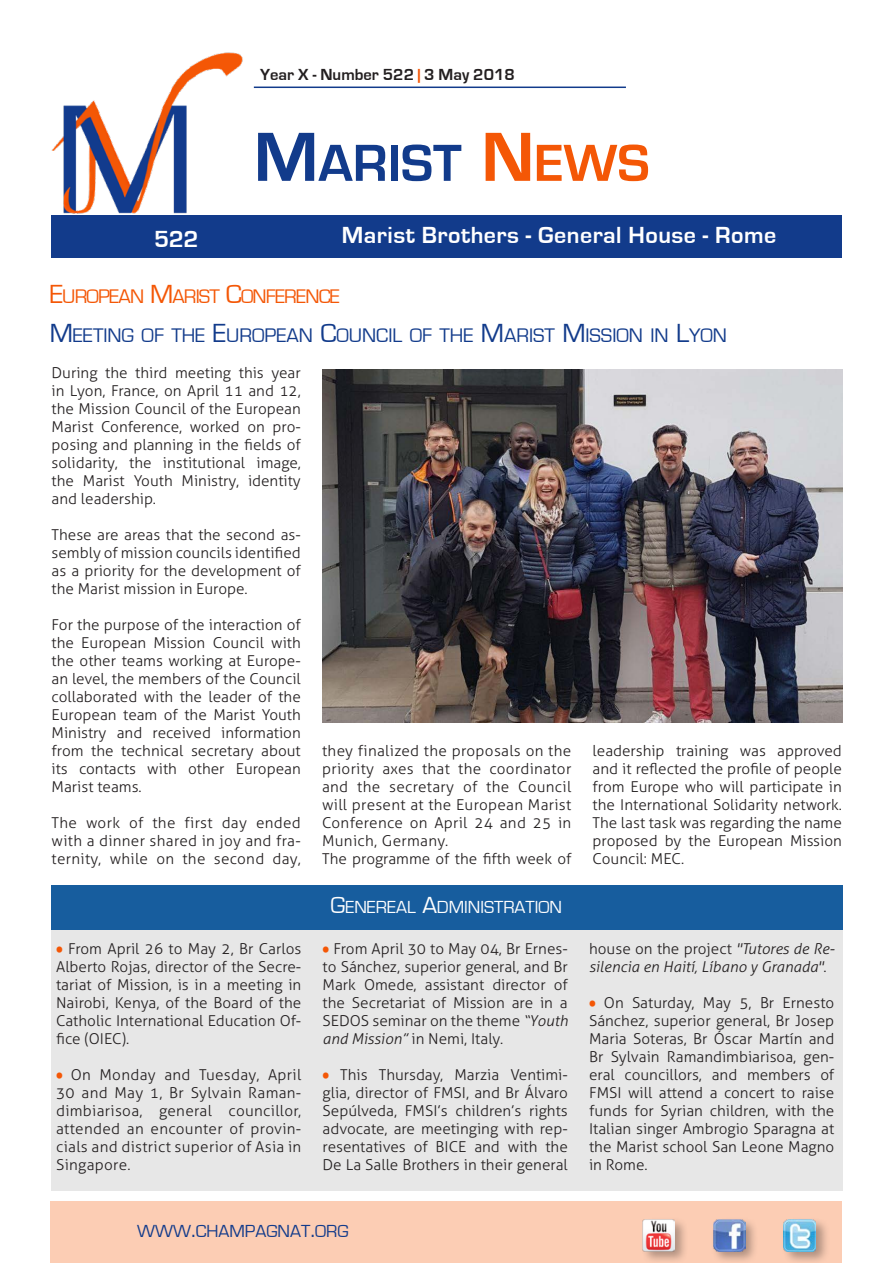
<style>
.page{position:relative;width:893px;height:1263px;background:#fff}
.page>*{position:absolute;margin:0;border:0;box-sizing:border-box;transform-origin:0 0}
.t1{font:700 54px "Eurostile";color:#123b8b}
.t2{font:700 24px "Eurostile";letter-spacing:.02em;color:#fff}
.Titolo{font:20.25px "Eurostile";color:#123b8b}
.Titolo-2{font:20.25px "Eurostile";letter-spacing:-.04em;color:#f45706}
.TitoloBox{font:18px "Eurostile";color:#fff}
.t3{font:18px "Eurostile";color:#123b8b}
.t4{font:700 16.5px "Eurostile";color:#231f20}
.Testo_sinEspacio{font:300 15px/18px "Aller";color:#231f20;text-align:justify}
.Testo_sinEspacio-2{font:italic 300 15px/18px "Aller";color:#231f20}
.s1{color:#f45706}
.s2{font-size:72px}
.s3{font-size:72px;color:#f45706}
.s4{font-size:27px}
.s5{font-family:"Berlin Sans FB";font-weight:400;color:#f45706}
.s6{font-size:24px}
.s7{font-style:italic}
.s8{font-style:normal}
</style>
<div class="page">
<div style="left:51px;top:215px;width:791px;height:43px;background:#123b8b"></div>
<div style="left:50px;top:1201px;width:792px;height:62px;background:#fccdb4"></div>
<div style="left:711px;top:1217px;width:48px;height:46px;background:#231f20;opacity:.35"></div>
<img style="left:713px;top:1219px;width:32px;height:32px">
<div style="left:781px;top:1217px;width:49px;height:46px;background:#231f20;opacity:.35"></div>
<img style="left:784px;top:1219px;width:32px;height:32px">
<hr style="left:254px;top:87px;width:372px;height:1px;background:#123b8b">
<div style="left:641px;top:1217px;width:47px;height:46px;background:#231f20;opacity:.35"></div>
<img style="left:642px;top:1219px;width:33px;height:32px">
<img style="left:51px;top:52px;width:192px;height:162px">
<div style="left:51px;top:916px;width:792px;height:275px;background:#e7e7e7"></div>
<div style="left:51px;top:886px;width:792px;height:44px;background:#175d9e"></div>
<img style="left:323px;top:370px;width:520px;height:353px">
<p class="t4" style="left:260px;top:66px;width:256px">Year X - Number 522 <span class="s1">|</span> 3 May 2018</p>
<h1 class="t1" style="left:254px;top:134px;width:397px"><span class="s2">M</span>ARIST <span class="s3">N</span><span class="s1">EWS</span></h1>
<h2 class="t2" style="left:154px;top:226px;width:46px">522</h2>
<h2 class="t2" style="left:342px;top:222px;width:436px">Marist Brothers - General House - Rome</h2>
<p class="Titolo-2" style="left:50px;top:285px;width:292px"><span class="s4">E</span>UROPEAN <span class="s4">M</span>ARIST <span class="s4">C</span>ONFERENCE</p>
<p class="Titolo" style="left:50px;top:325px;width:679px"><span class="s4">M</span> EETING OF THE <span class="s4">E</span>UROPEAN <span class="s4">C</span>OUNCIL OF THE <span class="s4">M</span>ARIST <span class="s4">M</span> ISSION IN <span class="s4">L</span>YON</p>
<p class="Testo_sinEspacio" style="left:52px;top:364px;width:251px">During the third meeting this year in Lyon, France, on April 11 and 12, the Mission Council of the European Marist Conference, worked on pro&shy;posing and planning in the fields of solidarity, the institutional image, the Marist Youth Ministry, identity and leadership.</p>
<p class="Testo_sinEspacio" style="left:52px;top:526px;width:251px">These are areas that the second as&shy;sembly of mission councils identified as a priority for the development of the Marist mission in Europe.</p>
<p class="Testo_sinEspacio" style="left:52px;top:616px;width:251px">For the purpose of the interaction of the European Mission Council with the other teams working at Europe&shy;an level, the members of the Council collaborated with the leader of the European team of the Marist Youth Ministry and received information from the technical secretary about its contacts with other European Marist teams.</p>
<p class="Testo_sinEspacio" style="left:52px;top:814px;width:251px">The work of the first day ended with a dinner shared in joy and fra&shy;ternity, while on the second day,</p>
<p class="Testo_sinEspacio" style="left:322px;top:742px;width:251px">they finalized the proposals on the priority axes that the coordinator and the secretary of the Council will present at the European Marist Conference on April 24 and 25 in Munich, Germany.</p>
<p class="Testo_sinEspacio" style="left:322px;top:850px;width:251px">The programme of the fifth week of</p>
<p class="Testo_sinEspacio" style="left:593px;top:742px;width:251px">leadership training was approved and it reflected the profile of people from Europe who will participate in the International Solidarity network.<br>The last task was regarding the name proposed by the European Mission Council: MEC.</p>
<p class="Testo_sinEspacio" style="left:56px;top:940px;width:247px"><span class="s5">•</span> From April 26 to May 2, Br Carlos Alberto Rojas, director of the Secre&shy;tariat of Mission, is in a meeting in Nairobi, Kenya, of the Board of the Catholic International Education Of&shy;fice (OIEC).</p>
<p class="Testo_sinEspacio" style="left:56px;top:1066px;width:247px"><span class="s5">•</span> On Monday and Tuesday, April 30 and May 1, Br Sylvain Raman&shy;dimbiarisoa, general councillor, attended an encounter of provin&shy;cials and district superior of Asia in Singapore.</p>
<p class="TitoloBox" style="left:331px;top:898px;width:233px"><span class="s6">G</span>ENEREAL <span class="s6">A</span>DMINISTRATION</p>
<p class="Testo_sinEspacio" style="left:323px;top:940px;width:247px"><span class="s5">•</span> From April 30 to May 04, Br Ernes&shy;to Sánchez, superior general, and Br Mark Omede, assistant director of the Secretariat of Mission are in a SEDOS seminar on the theme <span class="s7">“Youth and Mission”</span> in Nemi, Italy.</p>
<p class="Testo_sinEspacio" style="left:323px;top:1066px;width:247px"><span class="s5">•</span> This Thursday, Marzia Ventimi&shy;glia, director of FMSI, and Br Álvaro Sepúlveda, FMSI’s children’s rights advocate, are meetinging with rep&shy;resentatives of BICE and with the De La Salle Brothers in their general</p>
<p class="t3" style="left:137px;top:1221px;width:213px">WWW<span class="s6">.</span>CHAMPAGNAT<span class="s6">.</span>ORG</p>
<p class="Testo_sinEspacio-2" style="left:589px;top:940px;width:247px"><span class="s8">house on the project</span> "Tutores de Re&shy;silencia en Haití, Líbano y Granada"<span class="s8">.</span></p>
<p class="Testo_sinEspacio" style="left:589px;top:994px;width:247px"><span class="s5">•</span> On Saturday, May 5, Br Ernesto Sánchez, superior general, Br Josep Maria Soteras, Br Óscar Martín and Br Sylvain Ramandimbiarisoa, gen&shy;eral councillors, and members of FMSI will attend a concert to raise funds for Syrian children, with the Italian singer Ambrogio Sparagna at the Marist school San Leone Magno in Rome.</p>
</div>
